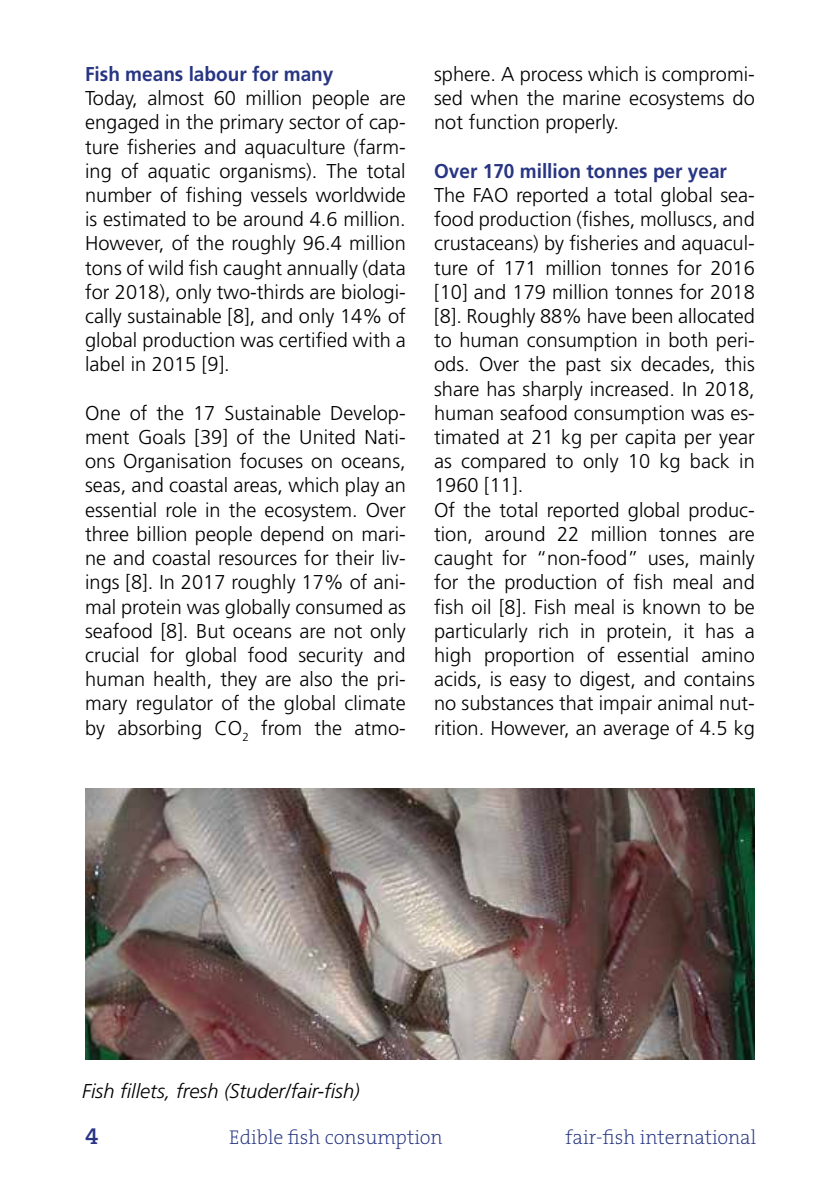
<style>
.page{position:relative;width:840px;height:1191px;background:#fff}
.page>*{position:absolute;margin:0;border:0;box-sizing:border-box;transform-origin:0 0}
.t1{font:600 24px "The Serif B W6";color:#283583}
.t2{font:300 20px/24.2px "Frutiger";color:#000;text-align:justify}
.t3{font:700 20px "Frutiger";color:#283583;scale:.95 1}
.t4{font:200 20px "The Serif B W2";color:#283583}
.t5{font:italic 300 20px "Frutiger";color:#000}
</style>
<div class="page">
<img style="left:85px;top:788px;width:669px;height:271px">
<p class="t3" style="left:85px;top:62px;width:263px">Fish means labour for many</p>
<p class="t2" style="left:85px;top:86px;width:322px">Today, almost 60 million people are engaged in the primary sector of cap&shy;ture fisheries and aquaculture (farm&shy;ing of aquatic organisms). The total number of fishing vessels worldwide is estimated to be around 4.6 million.<br>However, of the roughly 96.4 million tons of wild fish caught annually (data for 2018), only two-thirds are biologi&shy;cally sustainable [8], and only 14% of global production was certified with a label in 2015 [9].</p>
<p class="t2" style="left:85px;top:401px;width:322px">One of the 17 Sustainable Develop&shy;ment Goals [39] of the United Nati&shy;ons Organisation focuses on oceans, seas, and coastal areas, which play an essential role in the ecosystem. Over three billion people depend on mari&shy;ne and coastal resources for their liv&shy;ings [8]. In 2017 roughly 17% of ani&shy;mal protein was globally consumed as seafood [8]. But oceans are not only crucial for global food security and human health, they are also the pri&shy;mary regulator of the global climate by absorbing CO<sub>2</sub> from the atmo-</p>
<p class="t2" style="left:434px;top:62px;width:322px">sphere. A process which is compromi&shy;sed when the marine ecosystems do not function properly.</p>
<p class="t3" style="left:434px;top:159px;width:309px">Over 170 million tonnes per year</p>
<p class="t2" style="left:434px;top:183px;width:322px;text-align:left">The FAO reported a total global sea&shy;food production (fishes, molluscs, and crustaceans) by fisheries and aquacul&shy;ture of 171 million tonnes for 2016 [10] and 179 million tonnes for 2018 [8]. Roughly 88% have been allocated to human consumption in both peri&shy;ods. Over the past six decades, this share has sharply increased. In 2018, human seafood consumption was es&shy;timated at 21 kg per capita per year as compared to only 10 kg back in 1960 [11].<br>Of the total reported global produc&shy;tion, around 22 million tonnes are caught for “non-food” uses, mainly for the production of fish meal and fish oil [8]. Fish meal is known to be particularly rich in protein, it has a high proportion of essential amino acids, is easy to digest, and contains no substances that impair animal nut&shy;rition. However, an average of 4.5 kg</p>
<p class="t5" style="left:82px;top:1079px;width:279px">Fish fillets, fresh (Studer/fair-fish)</p>
<p class="t1" style="left:85px;top:1119px;width:15px">4</p>
<p class="t4" style="left:229px;top:1124px;width:215px">Edible fish consumption</p>
<p class="t4" style="left:565px;top:1124px;width:192px">fair-fish international</p>
</div>
